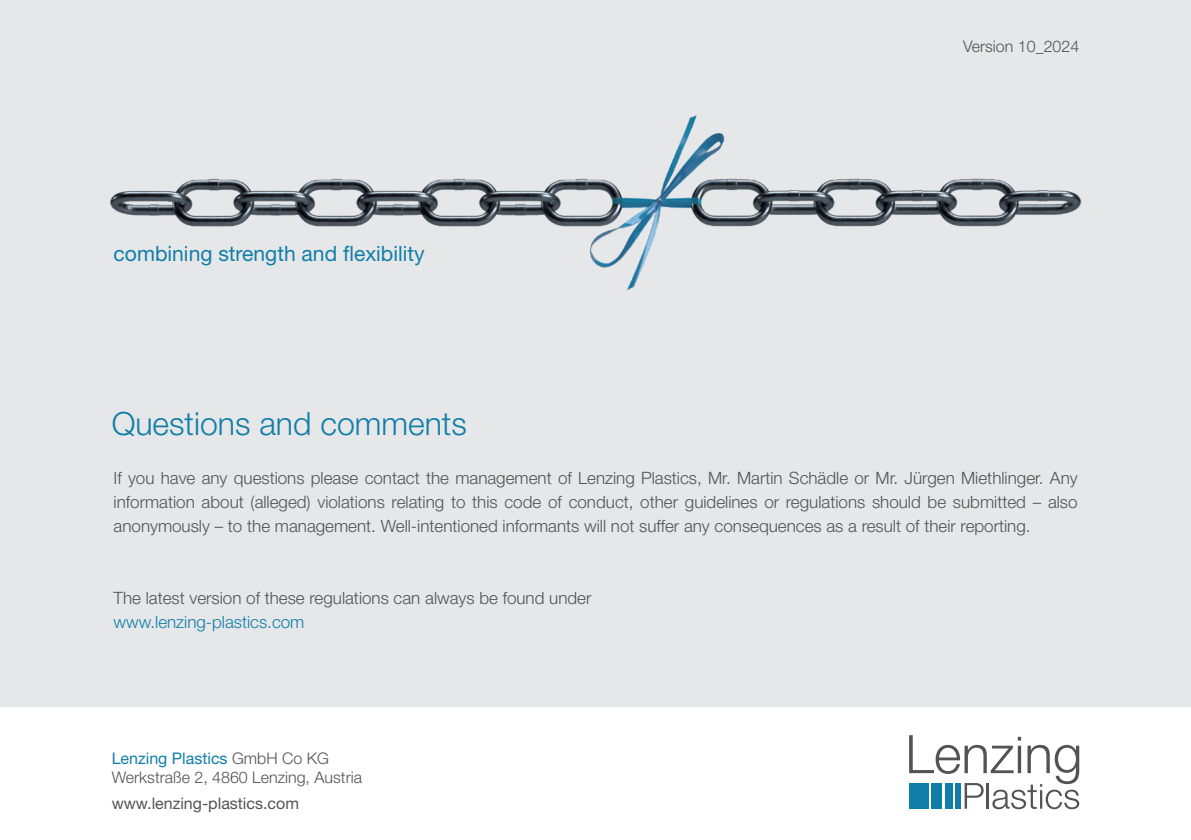
<style>
.page{position:relative;width:1191px;height:840px;background:#fff}
.page>*{position:absolute;margin:0;border:0;box-sizing:border-box;transform-origin:0 0}
.t1{font:300 32px "Helvetica Neue LT Pro";color:#117ea9}
.t2{font:21px "Helvetica Neue LT Pro";color:#117ea9}
.t3{font:300 17px/24px "Helvetica Neue LT Pro";color:#535355;text-align:justify}
.t4{font:300 17px "Helvetica Neue LT Pro";color:#117ea9}
.t5{font:300 16px "Helvetica Neue LT Pro";color:#535355}
.t6{font:16px "Helvetica Neue LT Pro";color:#535355}
.t7{font:16px "Helvetica Neue LT Pro";color:#117ea9}
.s1{font-weight:300;color:#535355}
</style>
<div class="page">
<svg style="left:909px;top:735px;width:170px;height:73px"></svg>
<div style="left:0;top:0;width:1191px;height:706px;background:#e6e7e9"></div>
<img style="left:110px;top:115px;width:972px;height:176px">
<p class="t2" style="left:114px;top:240px;width:312px">combining strength and flexibility</p>
<p class="t5" style="left:963px;top:37px;width:117px">Version 10_2024</p>
<p class="t1" style="left:112px;top:404px;width:356px">Questions and comments</p>
<p class="t3" style="left:114px;top:465px;width:965px">If you have any questions please contact the management of Lenzing Plastics, Mr. Martin Schädle or Mr. Jürgen Miethlinger. Any information about (alleged) violations relating to this code of conduct, other guidelines or regulations should be submitted – also anonymously – to the management. Well-intentioned informants will not suffer any consequences as a result of their reporting.</p>
<p class="t3" style="left:114px;top:585px;width:479px">The latest version of these regulations can always be found under</p>
<p class="t4" style="left:114px;top:611px;width:192px">www.lenzing-plastics.com</p>
<p class="t7" style="left:112px;top:747px;width:219px">Lenzing Plastics <span class="s1">GmbH Co KG</span></p>
<p class="t5" style="left:112px;top:766px;width:252px">Werkstraße 2, 4860 Lenzing, Austria</p>
<p class="t6" style="left:112px;top:793px;width:189px">www.lenzing-plastics.com</p>
</div>
